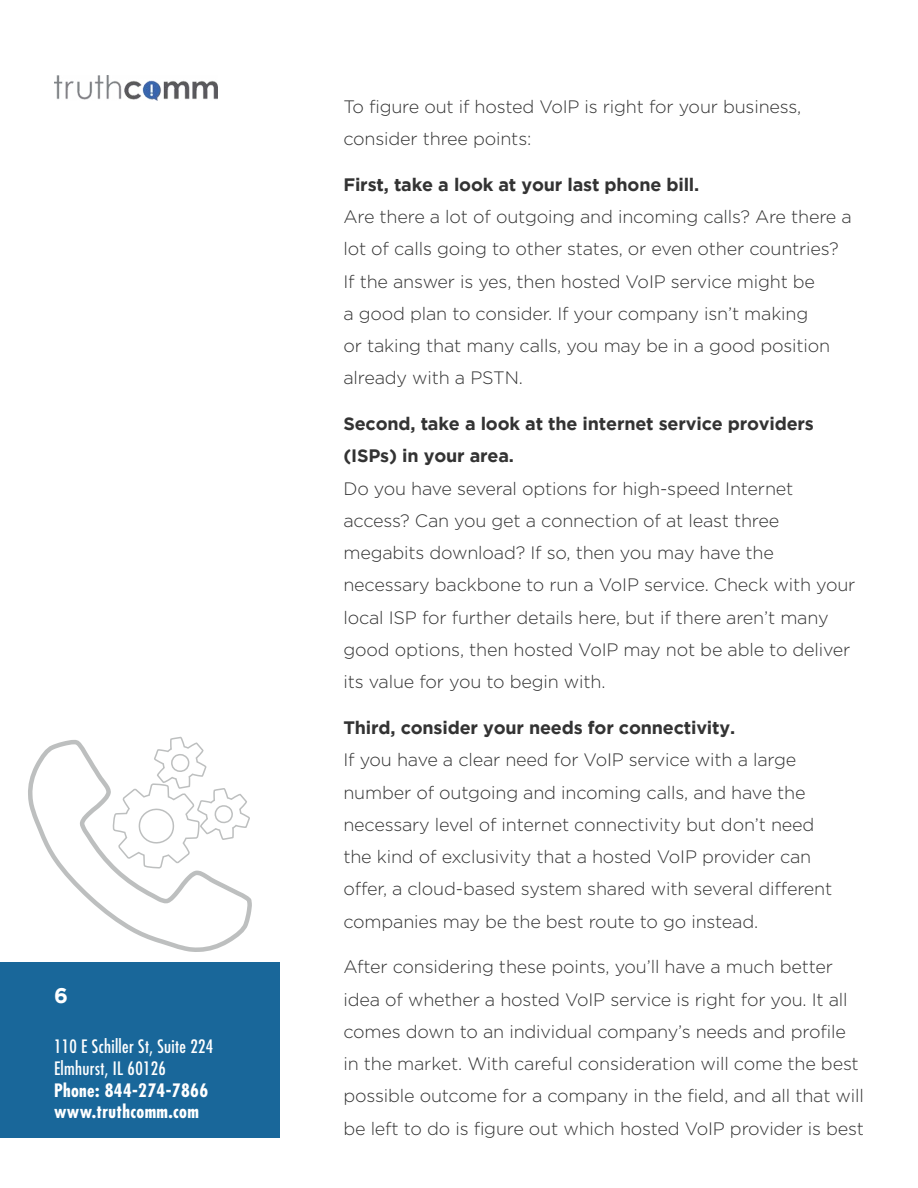
<style>
.page{position:relative;width:918px;height:1188px;background:#fff}
.page>*{position:absolute;margin:0;border:0;box-sizing:border-box;transform-origin:0 0}
.t1{font:700 21px "Gotham";color:#fff}
.t2{font:300 18px/32.2px "Gotham";letter-spacing:-.01em;color:#333}
.t3{font:700 18px/32.2px "Gotham";letter-spacing:-.01em;color:#333}
.t4{font:condensed 18px/21.6px "Futura Std";letter-spacing:.02em;color:#fff}
.t5{font:700 condensed 18px/21.6px "Futura Std";letter-spacing:.02em;color:#fff}
</style>
<div class="page">
<div style="left:0;top:962px;width:280px;height:176px;background:#19679a"></div>
<hr style="left:917px;top:962px;width:1px;height:176px;background:#19679a">
<img style="left:54px;top:75px;width:163px;height:26px">
<svg style="left:28px;top:740px;width:224px;height:212px"></svg>
<svg style="left:113px;top:736px;width:138px;height:134px"></svg>
<p class="t1" style="left:54px;top:983px;width:15px">6</p>
<p class="t4" style="left:54px;top:1036px;width:161px">110 E Schiller St, Suite 224<br>Elmhurst, IL 60126</p>
<p class="t5" style="left:54px;top:1079px;width:156px">Phone: 844-274-7866 www.truthcomm.com</p>
<p class="t2" style="left:343px;top:90px;width:459px">To figure out if hosted VoIP is right for your business, consider three points:</p>
<p class="t3" style="left:343px;top:168px;width:357px">First, take a look at your last phone bill.</p>
<p class="t2" style="left:343px;top:200px;width:510px">Are there a lot of outgoing and incoming calls? Are there a lot of calls going to other states, or even other countries?<br>If the answer is yes, then hosted VoIP service might be<br>a good plan to consider. If your company isn’t making<br>or taking that many calls, you may be in a good position already with a PSTN.</p>
<p class="t3" style="left:343px;top:407px;width:472px">Second, take a look at the internet service providers (ISPs) in your area.</p>
<p class="t2" style="left:343px;top:472px;width:513px">Do you have several options for high-speed Internet access? Can you get a connection of at least three megabits download? If so, then you may have the necessary backbone to run a VoIP service. Check with your local ISP for further details here, but if there aren’t many good options, then hosted VoIP may not be able to deliver its value for you to begin with.</p>
<p class="t3" style="left:343px;top:711px;width:393px">Third, consider your needs for connectivity.</p>
<p class="t2" style="left:343px;top:744px;width:490px">If you have a clear need for VoIP service with a large number of outgoing and incoming calls, and have the necessary level of internet connectivity but don’t need the kind of exclusivity that a hosted VoIP provider can offer, a cloud-based system shared with several different companies may be the best route to go instead.</p>
<p class="t2" style="left:343px;top:951px;width:522px">After considering these points, you’ll have a much better idea of whether a hosted VoIP service is right for you. It all comes down to an individual company’s needs and profile in the market. With careful consideration will come the best possible outcome for a company in the field, and all that will be left to do is figure out which hosted VoIP provider is best</p>
</div>
